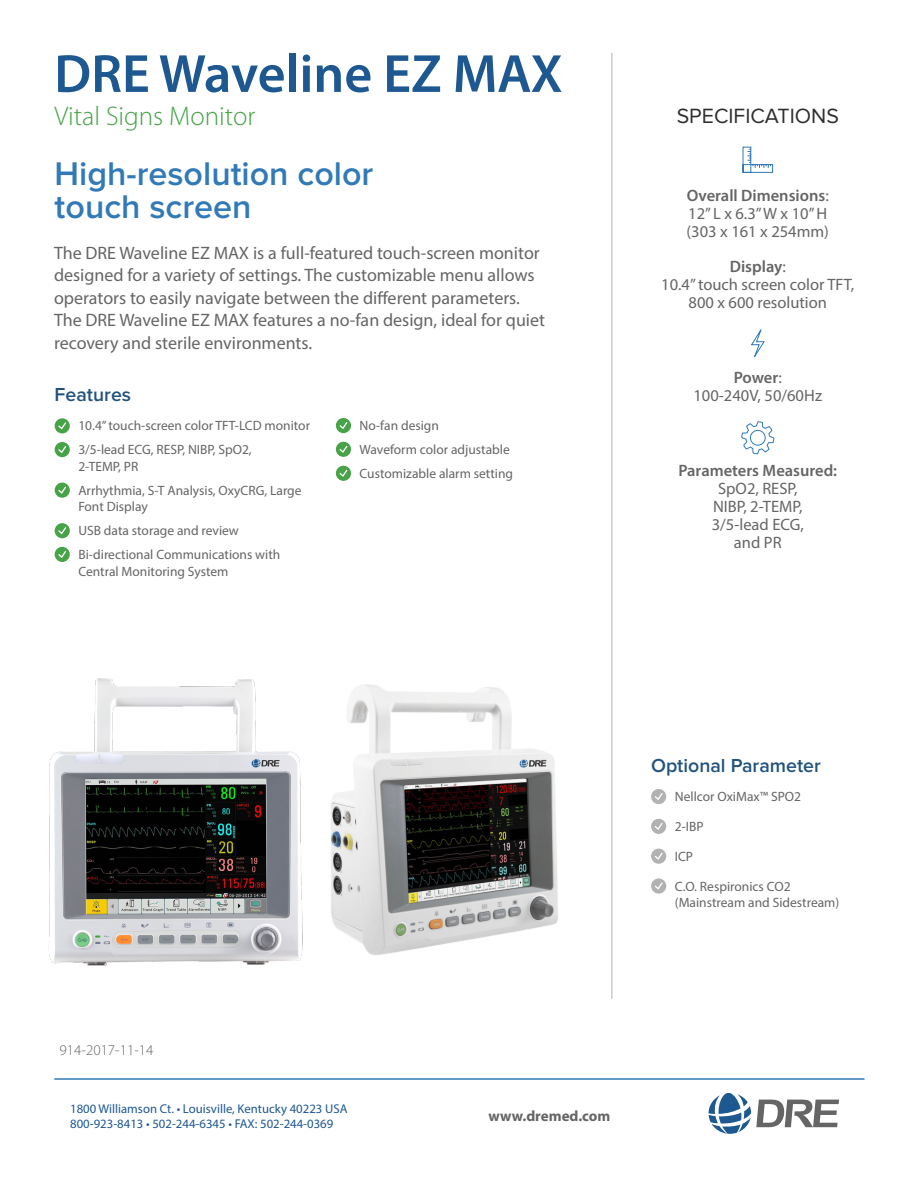
<style>
.page{position:relative;width:918px;height:1188px;background:#fff}
.page>*{position:absolute;margin:0;border:0;box-sizing:border-box;transform-origin:0 0}
.t1{font:600 54.15px "Myriad Pro";color:#1e5891}
.t2{font:600 34.05px/32.1px "Proxima Nova";color:#327ab7}
.t3{font:300 27px "Myriad Pro";color:#46a347}
.t4{font:21.45px "Proxima Nova";color:#2f2f2e}
.t5{font:600 19.5px "Proxima Nova";color:#22537c}
.t6{font:18px/22.5px "Myriad Pro";color:#656565}
.t7{font:16.5px/18px "Myriad Pro";color:#656565;text-align:center}
.t8{font:600 16.5px "Myriad Pro";color:#656565}
.t9{font:300 15px "Myriad Pro";color:#656565}
.t10{font:700 15px "Myriad Pro";color:#656565}
.t11{font:13.5px/24px "Myriad Pro";color:#656565}
.t12{font:12.75px/15.3px "Myriad Pro";color:#1e5891}
.s1{font-weight:600}
</style>
<div class="page">
<hr style="left:612px;top:53px;width:1px;height:946px;background:#656565">
<hr style="left:54px;top:1078px;width:811px;height:2px;background:#327ab7">
<svg style="left:55px;top:418px;width:15px;height:15px"></svg>
<svg style="left:57px;top:421px;width:11px;height:10px"></svg>
<div style="left:55px;top:523px;width:15px;height:15px;background:#46a347;border-radius:50%"></div>
<svg style="left:58px;top:527px;width:9px;height:8px"></svg>
<div style="left:336px;top:442px;width:15px;height:15px;background:#46a347;border-radius:50%"></div>
<svg style="left:339px;top:445px;width:9px;height:8px"></svg>
<div style="left:336px;top:466px;width:15px;height:15px;background:#46a347;border-radius:50%"></div>
<svg style="left:339px;top:469px;width:9px;height:8px"></svg>
<div style="left:336px;top:418px;width:15px;height:15px;background:#46a347;border-radius:50%"></div>
<svg style="left:338px;top:420px;width:11px;height:9px"></svg>
<div style="left:55px;top:442px;width:15px;height:15px;background:#46a347;border-radius:50%"></div>
<svg style="left:58px;top:444px;width:10px;height:9px"></svg>
<div style="left:55px;top:547px;width:15px;height:15px;background:#46a347;border-radius:50%"></div>
<svg style="left:58px;top:549px;width:10px;height:9px"></svg>
<svg style="left:55px;top:483px;width:15px;height:15px"></svg>
<svg style="left:57px;top:485px;width:11px;height:10px"></svg>
<svg style="left:751px;top:329px;width:14px;height:28px"></svg>
<svg style="left:709px;top:1093px;width:130px;height:41px"></svg>
<svg style="left:742px;top:146px;width:31px;height:27px"></svg>
<img style="left:331px;top:685px;width:227px;height:270px">
<img style="left:48px;top:678px;width:255px;height:288px">
<svg style="left:741px;top:421px;width:34px;height:34px"></svg>
<svg style="left:651px;top:789px;width:15px;height:15px"></svg>
<svg style="left:653px;top:791px;width:11px;height:10px"></svg>
<svg style="left:651px;top:819px;width:15px;height:15px"></svg>
<svg style="left:653px;top:821px;width:11px;height:10px"></svg>
<svg style="left:651px;top:849px;width:15px;height:15px"></svg>
<svg style="left:653px;top:851px;width:11px;height:10px"></svg>
<svg style="left:651px;top:878px;width:15px;height:16px"></svg>
<svg style="left:653px;top:881px;width:11px;height:10px"></svg>
<h1 class="t1" style="left:54px;top:39px;width:510px">DRE Waveline EZ MAX</h1>
<h3 class="t3" style="left:55px;top:100px;width:202px">Vital Signs Monitor</h3>
<h2 class="t2" style="left:55px;top:159px;width:320px">High-resolution color touch screen</h2>
<p class="t6" style="left:54px;top:241px;width:493px">The DRE Waveline EZ MAX is a full-featured touch-screen monitor designed for a variety of settings. The customizable menu allows operators to easily navigate between the different parameters.<br>The DRE Waveline EZ MAX features a no-fan design, ideal for quiet recovery and sterile environments.</p>
<h3 class="t5" style="left:55px;top:386px;width:78px">Features</h3>
<p class="t11" style="left:78px;top:413px;width:233px">10.4” touch-screen color TFT-LCD monitor<br>3/5-lead ECG, RESP, NIBP, SpO2,</p>
<p class="t11" style="left:78px;top:454px;width:225px">2-TEMP, PR<br>Arrhythmia, S-T Analysis, OxyCRG, Large</p>
<p class="t11" style="left:78px;top:494px;width:203px">Font Display<br>USB data storage and review<br>Bi-directional Communications with</p>
<p class="t11" style="left:78px;top:559px;width:152px">Central Monitoring System</p>
<p class="t11" style="left:360px;top:413px;width:155px">No-fan design<br>Waveform color adjustable<br>Customizable alarm setting</p>
<h3 class="t4" style="left:677px;top:106px;width:164px">SPECIFICATIONS</h3>
<p class="t7" style="left:687px;top:187px;width:144px;text-align:justify"><span class="s1">Overall Dimensions</span>:<br>12” L x 6.3” W x 10” H (303 x 161 x 254mm)</p>
<p class="t7" style="left:661px;top:257px;width:195px"><span class="s1">Display</span>:<br>10.4” touch screen color TFT,<br>800 x 600 resolution</p>
<p class="t7" style="left:694px;top:368px;width:130px"><span class="s1">Power</span>:<br>100-240V, 50/60Hz</p>
<p class="t8" style="left:678px;top:460px;width:160px">Parameters Measured:</p>
<p class="t7" style="left:712px;top:479px;width:93px">SpO2, RESP,<br>NIBP, 2-TEMP,<br>3/5-lead ECG, and PR</p>
<h3 class="t5" style="left:651px;top:756px;width:171px">Optional Parameter</h3>
<p class="t11" style="left:675px;top:784px;width:128px">Nellcor OxiMax™ SPO2</p>
<p class="t11" style="left:675px;top:814px;width:30px">2-IBP</p>
<p class="t11" style="left:675px;top:844px;width:20px">ICP</p>
<p class="t11" style="left:675px;top:878px;width:166px;line-height:16.5px">C.O. Respironics CO2 (Mainstream and Sidestream)</p>
<p class="t9" style="left:60px;top:1041px;width:95px">914-2017-11-14</p>
<p class="t12" style="left:70px;top:1101px;width:279px">1800 Williamson Ct. • Louisville, Kentucky 40223 USA<br>800-923-8413 • 502-244-6345 • FAX: 502-244-0369</p>
<p class="t10" style="left:488px;top:1106px;width:124px">www.dremed.com</p>
</div>
